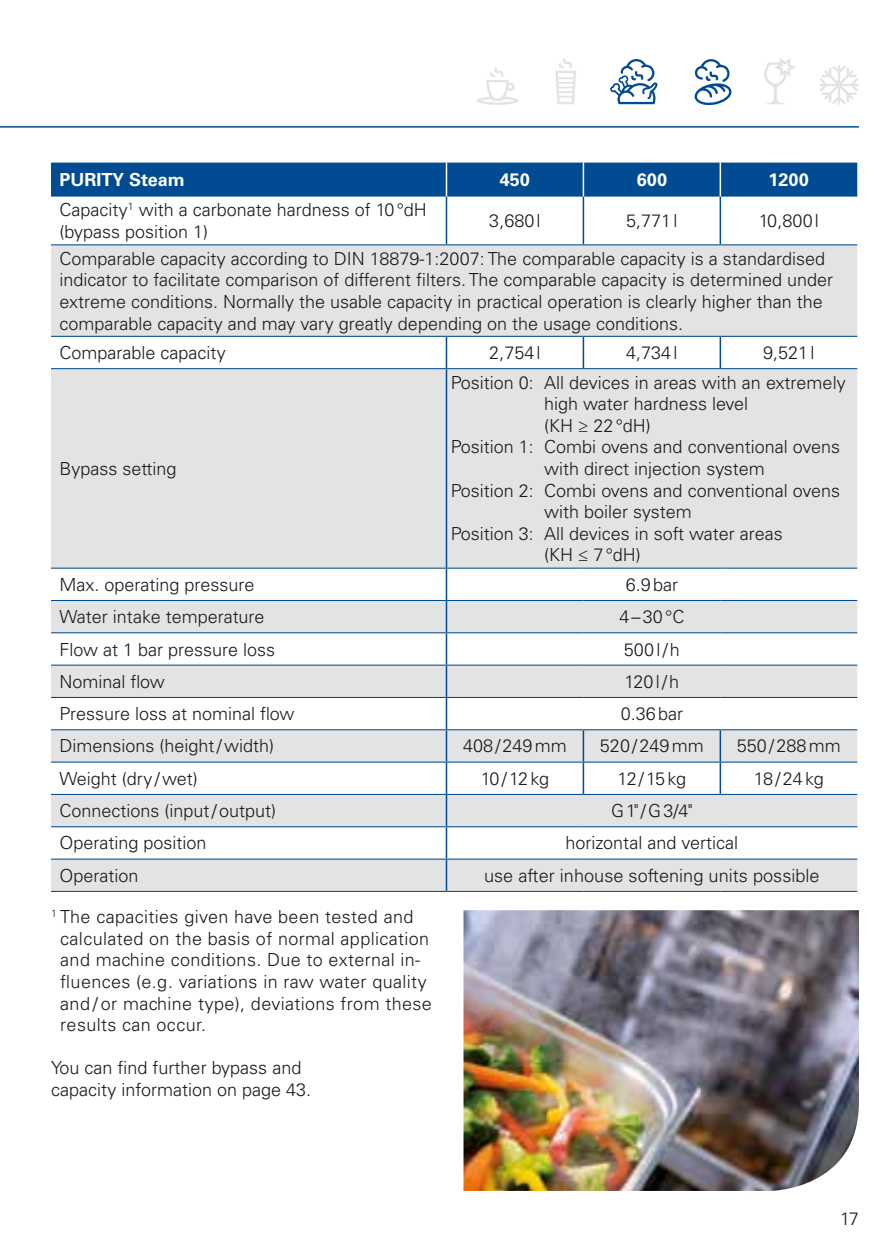
<style>
.page{position:relative;width:893px;height:1259px;background:#fff}
.page>*{position:absolute;margin:0;border:0;box-sizing:border-box;transform-origin:0 0}
.t1{font:300 18.3px "Univers LT Std";color:#1a1a18}
.t2{font:300 18px/21.6px "Univers LT Std";color:#1a1a18}
.t3{font:300 18px/21.6px "Univers LT Std";letter-spacing:.02em;color:#1a1a18}
.t4{font:700 18px "Univers LT Std";color:#fff}
</style>
<div class="page">
<hr style="left:0;top:126px;width:859px;height:2px;background:#004b92">
<svg style="left:764px;top:58px;width:32px;height:46px"></svg>
<svg style="left:819px;top:65px;width:40px;height:40px"></svg>
<svg style="left:694px;top:59px;width:38px;height:46px"></svg>
<svg style="left:477px;top:67px;width:41px;height:38px"></svg>
<svg style="left:555px;top:58px;width:21px;height:46px"></svg>
<svg style="left:610px;top:59px;width:48px;height:45px"></svg>
<div style="left:51px;top:163px;width:806px;height:34px;background:#004b92"></div>
<svg style="left:51px;top:245px;width:806px;height:646px;fill:#e3e3e3"></svg>
<hr style="left:446px;top:337px;width:1px;height:31px;background:#004b92">
<hr style="left:446px;top:633px;width:1px;height:31px;background:#004b92">
<hr style="left:446px;top:665px;width:1px;height:32px;background:#004b92">
<hr style="left:446px;top:698px;width:1px;height:31px;background:#004b92">
<hr style="left:446px;top:163px;width:1px;height:34px;background:#fff">
<hr style="left:583px;top:163px;width:1px;height:34px;background:#fff">
<hr style="left:720px;top:163px;width:1px;height:34px;background:#fff">
<hr style="left:446px;top:197px;width:1px;height:47px;background:#004b92">
<hr style="left:583px;top:197px;width:1px;height:47px;background:#004b92">
<hr style="left:720px;top:197px;width:1px;height:47px;background:#004b92">
<hr style="left:446px;top:369px;width:1px;height:198px;background:#004b92">
<hr style="left:446px;top:569px;width:1px;height:31px;background:#004b92">
<hr style="left:446px;top:601px;width:1px;height:31px;background:#004b92">
<hr style="left:446px;top:730px;width:1px;height:31px;background:#004b92">
<hr style="left:583px;top:730px;width:1px;height:31px;background:#004b92">
<hr style="left:720px;top:730px;width:1px;height:31px;background:#004b92">
<hr style="left:446px;top:762px;width:1px;height:32px;background:#004b92">
<hr style="left:583px;top:762px;width:1px;height:32px;background:#004b92">
<hr style="left:720px;top:762px;width:1px;height:32px;background:#004b92">
<hr style="left:446px;top:795px;width:1px;height:31px;background:#004b92">
<hr style="left:446px;top:827px;width:1px;height:31px;background:#004b92">
<hr style="left:446px;top:859px;width:1px;height:32px;background:#004b92">
<hr style="left:446px;top:336px;width:137px;height:1px;background:#004b92">
<hr style="left:583px;top:336px;width:137px;height:1px;background:#004b92">
<hr style="left:720px;top:336px;width:137px;height:1px;background:#004b92">
<hr style="left:446px;top:368px;width:137px;height:1px;background:#004b92">
<hr style="left:583px;top:368px;width:137px;height:1px;background:#004b92">
<hr style="left:720px;top:368px;width:137px;height:1px;background:#004b92">
<hr style="left:446px;top:567px;width:137px;height:2px;background:#004b92">
<hr style="left:583px;top:567px;width:137px;height:2px;background:#004b92">
<hr style="left:720px;top:567px;width:137px;height:2px;background:#004b92">
<hr style="left:446px;top:632px;width:137px;height:1px;background:#004b92">
<hr style="left:583px;top:632px;width:137px;height:1px;background:#004b92">
<hr style="left:720px;top:632px;width:137px;height:1px;background:#004b92">
<hr style="left:446px;top:664px;width:137px;height:1px;background:#004b92">
<hr style="left:583px;top:664px;width:137px;height:1px;background:#004b92">
<hr style="left:720px;top:664px;width:137px;height:1px;background:#004b92">
<hr style="left:446px;top:697px;width:137px;height:1px;background:#004b92">
<hr style="left:583px;top:697px;width:137px;height:1px;background:#004b92">
<hr style="left:720px;top:697px;width:137px;height:1px;background:#004b92">
<hr style="left:446px;top:729px;width:137px;height:1px;background:#004b92">
<hr style="left:583px;top:729px;width:137px;height:1px;background:#004b92">
<hr style="left:720px;top:729px;width:137px;height:1px;background:#004b92">
<hr style="left:51px;top:336px;width:395px;height:1px;background:#004b92">
<hr style="left:51px;top:368px;width:395px;height:1px;background:#004b92">
<hr style="left:51px;top:567px;width:395px;height:2px;background:#004b92">
<hr style="left:583px;top:337px;width:1px;height:31px;background:#004b92">
<hr style="left:720px;top:337px;width:1px;height:31px;background:#004b92">
<hr style="left:51px;top:244px;width:395px;height:1px;background:#004b92">
<hr style="left:446px;top:244px;width:137px;height:1px;background:#004b92">
<hr style="left:583px;top:244px;width:137px;height:1px;background:#004b92">
<hr style="left:720px;top:244px;width:137px;height:1px;background:#004b92">
<hr style="left:51px;top:600px;width:395px;height:1px;background:#004b92">
<hr style="left:446px;top:600px;width:137px;height:1px;background:#004b92">
<hr style="left:583px;top:600px;width:137px;height:1px;background:#004b92">
<hr style="left:720px;top:600px;width:137px;height:1px;background:#004b92">
<hr style="left:51px;top:632px;width:395px;height:1px;background:#004b92">
<hr style="left:51px;top:664px;width:395px;height:1px;background:#004b92">
<hr style="left:51px;top:697px;width:395px;height:1px;background:#004b92">
<hr style="left:51px;top:729px;width:395px;height:1px;background:#004b92">
<hr style="left:51px;top:761px;width:395px;height:1px;background:#004b92">
<hr style="left:446px;top:761px;width:137px;height:1px;background:#004b92">
<hr style="left:583px;top:761px;width:137px;height:1px;background:#004b92">
<hr style="left:720px;top:761px;width:137px;height:1px;background:#004b92">
<hr style="left:51px;top:794px;width:395px;height:1px;background:#004b92">
<hr style="left:446px;top:794px;width:137px;height:1px;background:#004b92">
<hr style="left:583px;top:794px;width:137px;height:1px;background:#004b92">
<hr style="left:720px;top:794px;width:137px;height:1px;background:#004b92">
<hr style="left:51px;top:826px;width:395px;height:1px;background:#004b92">
<hr style="left:446px;top:826px;width:137px;height:1px;background:#004b92">
<hr style="left:583px;top:826px;width:137px;height:1px;background:#004b92">
<hr style="left:720px;top:826px;width:137px;height:1px;background:#004b92">
<hr style="left:51px;top:858px;width:395px;height:1px;background:#004b92">
<hr style="left:446px;top:858px;width:137px;height:1px;background:#004b92">
<hr style="left:583px;top:858px;width:137px;height:1px;background:#004b92">
<hr style="left:720px;top:858px;width:137px;height:1px;background:#004b92">
<hr style="left:51px;top:891px;width:395px;height:1px;background:#004b92">
<hr style="left:446px;top:891px;width:137px;height:1px;background:#004b92">
<hr style="left:583px;top:891px;width:137px;height:1px;background:#004b92">
<hr style="left:720px;top:891px;width:137px;height:1px;background:#004b92">
<img style="left:463px;top:910px;width:396px;height:281px">
<p class="t4" style="left:60px;top:169px;width:127px">PURITY Steam</p>
<p class="t4" style="left:500px;top:169px;width:32px">450</p>
<p class="t4" style="left:637px;top:169px;width:32px">600</p>
<p class="t4" style="left:769px;top:169px;width:42px">1200</p>
<p class="t2" style="left:60px;top:199px;width:369px">Capacity<sup>1</sup> with a carbonate hardness of 10°dH (bypass position 1)</p>
<p class="t2" style="left:489px;top:210px;width:53px">3,680l</p>
<p class="t2" style="left:626px;top:210px;width:53px">5,771l</p>
<p class="t2" style="left:60px;top:202px;width:767px;line-height:37.5px;text-indent:699px">10,800l<br>Comparable capacity according to DIN 18879-1:2007: The comparable capacity is a standardised</p>
<p class="t2" style="left:60px;top:269px;width:775px">indicator to facilitate comparison of different filters. The comparable capacity is determined under extreme conditions. Normally the usable capacity in practical operation is clearly higher than the comparable capacity and may vary greatly depending on the usage conditions.</p>
<p class="t2" style="left:60px;top:342px;width:168px">Comparable capacity</p>
<p class="t2" style="left:489px;top:342px;width:53px">2,754l</p>
<p class="t2" style="left:626px;top:342px;width:53px">4,734l</p>
<p class="t2" style="left:763px;top:342px;width:53px">9,521l</p>
<p class="t2" style="left:60px;top:458px;width:119px">Bypass setting</p>
<p class="t2" style="left:451px;top:371px;width:396px">Position 0: All devices in areas with an extremely</p>
<p class="t2" style="left:544px;top:393px;width:205px">high water hardness level</p>
<p class="t2" style="left:544px;top:414px;width:108px">(KH ≥ 22°dH)</p>
<p class="t2" style="left:451px;top:436px;width:391px">Position 1: Combi ovens and conventional ovens</p>
<p class="t2" style="left:544px;top:458px;width:222px">with direct injection system</p>
<p class="t2" style="left:451px;top:479px;width:391px">Position 2: Combi ovens and conventional ovens</p>
<p class="t2" style="left:544px;top:501px;width:149px">with boiler system</p>
<p class="t2" style="left:451px;top:522px;width:333px">Position 3: All devices in soft water areas</p>
<p class="t2" style="left:544px;top:544px;width:98px">(KH ≤ 7°dH)</p>
<p class="t2" style="left:60px;top:574px;width:197px">Max. operating pressure</p>
<p class="t2" style="left:626px;top:574px;width:54px">6.9bar</p>
<p class="t2" style="left:60px;top:606px;width:206px">Water intake temperature</p>
<p class="t2" style="left:619px;top:606px;width:66px">4–30°C</p>
<p class="t2" style="left:60px;top:638px;width:217px">Flow at 1 bar pressure loss</p>
<p class="t2" style="left:624px;top:638px;width:58px">500l/h</p>
<p class="t2" style="left:60px;top:670px;width:107px">Nominal flow</p>
<p class="t2" style="left:624px;top:670px;width:56px">120l/h</p>
<p class="t2" style="left:60px;top:703px;width:236px">Pressure loss at nominal flow</p>
<p class="t2" style="left:621px;top:703px;width:64px">0.36bar</p>
<p class="t2" style="left:60px;top:735px;width:216px">Dimensions (height/width)</p>
<p class="t2" style="left:463px;top:735px;width:105px">408/249mm</p>
<p class="t2" style="left:600px;top:735px;width:105px">520/249mm</p>
<p class="t2" style="left:737px;top:735px;width:105px">550/288mm</p>
<p class="t2" style="left:60px;top:767px;width:140px">Weight (dry/wet)</p>
<p class="t2" style="left:481px;top:767px;width:70px">10/12kg</p>
<p class="t2" style="left:618px;top:767px;width:70px">12/15kg</p>
<p class="t2" style="left:754px;top:767px;width:71px">18/24kg</p>
<p class="t2" style="left:60px;top:800px;width:218px">Connections (input/output)</p>
<p class="t2" style="left:611px;top:800px;width:83px">G1"/G3/4"</p>
<p class="t2" style="left:60px;top:832px;width:149px">Operating position</p>
<p class="t2" style="left:566px;top:832px;width:174px">horizontal and vertical</p>
<p class="t2" style="left:60px;top:864px;width:81px">Operation</p>
<p class="t1" style="left:484px;top:864px;width:337px">use after inhouse softening units possible</p>
<p class="t3" style="left:60px;top:906px;width:373px;text-indent:-9px"><sup>1</sup> The capacities given have been tested and calculated on the basis of normal application and machine conditions. Due to external in&shy;fluences (e.g. variations in raw water quality and / or machine type), deviations from these results can occur.</p>
<p class="t2" style="left:51px;top:1057px;width:262px">You can find further bypass and capacity information on page 43.</p>
<p class="t2" style="left:840px;top:1208px;width:20px">17</p>
</div>
